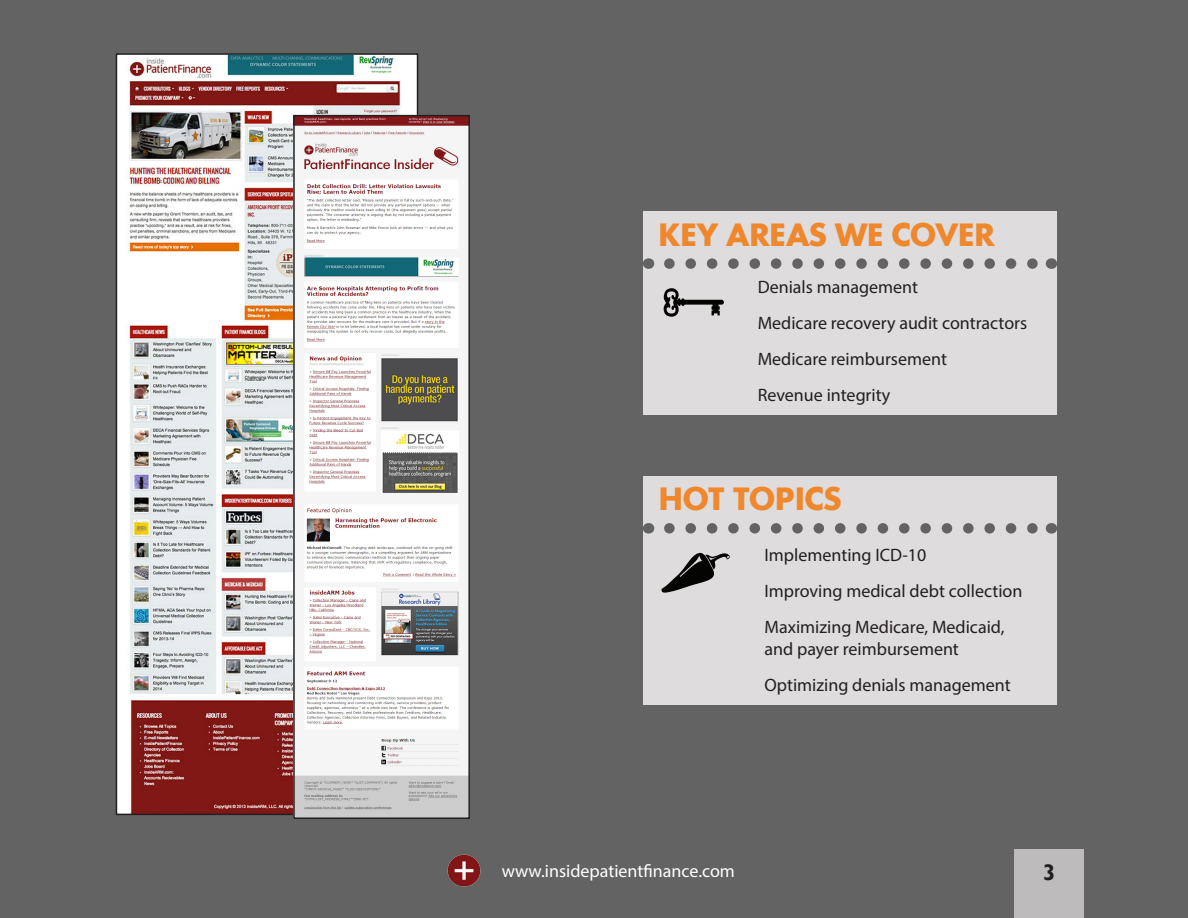
<style>
.page{position:relative;width:1188px;height:918px;background:#646363}
.page>*{position:absolute;margin:0;border:0;box-sizing:border-box;transform-origin:0 0}
.Paragraph_Style_2{font:700 30px "Luz Sans";color:#ef872c}
.t1{font:700 22.5px "Gill Sans";color:#231f20}
.t2{font:18px/22.5px "Myriad Pro";color:#231f20}
.t3{font:18px "Myriad Pro";color:#fff}
</style>
<div class="page">
<img style="left:447px;top:854px;width:34px;height:33px">
<div style="left:1014px;top:849px;width:70px;height:69px;background:#bdbbbb"></div>
<img style="left:119px;top:56px;width:296px;height:756px">
<img style="left:296px;top:118px;width:171px;height:698px">
<div style="left:293px;top:115px;width:177px;height:704px;border:2px solid #231f20"></div>
<div style="left:643px;top:212px;width:413px;height:203px;background:#dfdcdd"></div>
<div style="left:643px;top:476px;width:413px;height:228px;background:#dfdcdd"></div>
<svg style="left:669px;top:258px;width:369px;height:11px"></svg>
<svg style="left:669px;top:523px;width:369px;height:11px"></svg>
<p class="Paragraph_Style_2" style="left:659px;top:215px;width:338px">KEY AREAS WE COVER</p>
<p class="t2" style="left:758px;top:276px;width:162px">Denials management</p>
<p class="t2" style="left:758px;top:312px;width:271px">Medicare recovery audit contractors</p>
<p class="t2" style="left:758px;top:348px;width:191px">Medicare reimbursement</p>
<p class="t2" style="left:758px;top:384px;width:134px">Revenue integrity</p>
<p class="Paragraph_Style_2" style="left:659px;top:479px;width:184px">HOT TOPICS</p>
<p class="t2" style="left:764px;top:543px;width:163px">Implementing ICD-10</p>
<p class="t2" style="left:764px;top:579px;width:260px">Improving medical debt collection</p>
<p class="t2" style="left:764px;top:615px;width:242px">Maximizing Medicare, Medicaid, and payer reimbursement</p>
<p class="t2" style="left:764px;top:674px;width:248px">Optimizing denials management</p>
<p class="t3" style="left:502px;top:860px;width:235px">www.insidepatientfinance.com</p>
<p class="t1" style="left:1043px;top:859px;width:14px">3</p>
</div>
